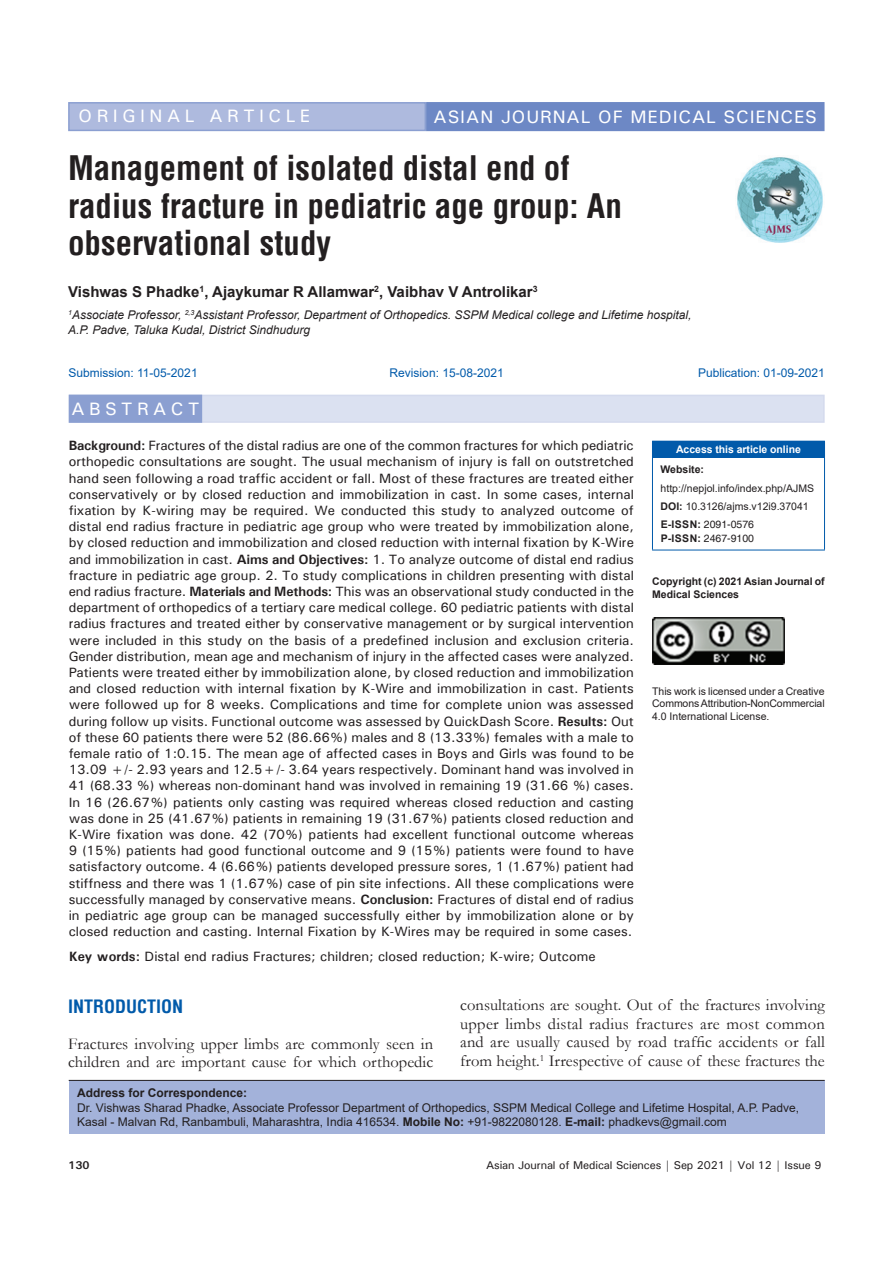
<style>
.page{position:relative;width:893px;height:1263px;background:#fff}
.page>*{position:absolute;margin:0;border:0;box-sizing:border-box;transform-origin:0 0}
.AT{font:700 condensed 33px/37.5px "Helvetica";color:#231f20}
.AH{font:500 18px "Univers";letter-spacing:.05em;color:#fff}
.AH-2{font:500 18px "Univers";letter-spacing:.25em;color:#fff}
.t1{font:700 condensed 18px "Helvetica";color:#015aaa}
.ABSH{font:500 18px "Univers";letter-spacing:.25em;color:#fff}
.TX{font:16.5px/18.8px "Garamond";color:#231f20}
.AU{font:700 15px "Helvetica";color:#231f20}
.ABS{font:500 13.5px/16.2px "Univers";color:#231f20;text-align:justify}
.KWD{font:500 13.5px "Univers";color:#231f20}
.ADD{font:12px/14.4px "Arial";color:#231f20}
.AFF{font:italic 12px/14.4px "Arial";color:#231f20}
.HIS{font:12px "Arial";color:#015aaa}
.t2{font:500 11.25px "Univers";letter-spacing:-.01em;color:#231f20}
.t3{font:700 11.25px "Univers";color:#231f20}
.License{font:10.5px/12.6px "Arial";letter-spacing:-.01em;color:#231f20;text-align:justify}
.License-2{font:700 10.5px/12.6px "Arial";color:#231f20}
.Web{font:10.5px/18.8px "Arial";color:#231f20}
.ISSN{font:10.5px/14.2px "Helvetica";color:#231f20}
.DOI{font:10.5px "Arial";color:#231f20}
.t4{font:700 10.5px "Arial";letter-spacing:-.005em;color:#fff}
.s1{font-weight:700}
</style>
<div class="page">
<img style="left:737px;top:157px;width:86px;height:86px">
<div style="left:69px;top:1081px;width:756px;height:53px;background:#a3b2da"></div>
<hr style="left:69px;top:1080px;width:756px;height:1px;background:#231f20">
<div style="left:69px;top:395px;width:756px;height:28px;background:#dbe1f1"></div>
<div style="left:69px;top:395px;width:132px;height:27px;background:#8b9fd1"></div>
<div style="left:69px;top:395px;width:133px;height:28px;border:2px solid #8b9fd1"></div>
<div style="left:652px;top:441px;width:172px;height:16px;background:#015aaa"></div>
<svg style="left:824px;top:441px;width:1px;height:16px"></svg>
<hr style="left:652px;top:458px;width:1px;height:92px;background:#015aaa">
<hr style="left:652px;top:457px;width:173px;height:1px;background:#015aaa">
<hr style="left:824px;top:458px;width:1px;height:92px;background:#015aaa">
<hr style="left:652px;top:550px;width:173px;height:1px;background:#015aaa">
<img style="left:652px;top:618px;width:132px;height:46px">
<div style="left:69px;top:103px;width:356px;height:27px;background:#aebade"></div>
<div style="left:68px;top:102px;width:358px;height:29px;border:2px solid #8b9fd1"></div>
<div style="left:427px;top:103px;width:397px;height:27px;background:#6d88c5"></div>
<div style="left:426px;top:102px;width:398px;height:29px;border:2px solid #6d88c5"></div>
<p class="AH-2" style="left:79px;top:105px;width:233px">ORIGINAL ARTICLE</p>
<p class="AH" style="left:434px;top:105px;width:385px">ASIAN JOURNAL OF MEDICAL SCIENCES</p>
<p class="AT" style="left:68px;top:149px;width:555px">Management of isolated distal end of radius fracture in pediatric age group: An observational study</p>
<p class="AU" style="left:68px;top:281px;width:471px">Vishwas S Phadke<sup>1</sup>, Ajaykumar R Allamwar<sup>2</sup>, Vaibhav V Antrolikar<sup>3</sup></p>
<p class="AFF" style="left:68px;top:308px;width:625px"><sup>1</sup>Associate Professor, <sup>2,3</sup>Assistant Professor, Department of Orthopedics. SSPM Medical college and Lifetime hospital,<br>A.P. Padve, Taluka Kudal, District Sindhudurg</p>
<p class="HIS" style="left:68px;top:364px;width:131px">Submission: 11-05-2021</p>
<p class="HIS" style="left:390px;top:364px;width:116px">Revision: 15-08-2021</p>
<p class="HIS" style="left:698px;top:364px;width:128px">Publication: 01-09-2021</p>
<p class="ABSH" style="left:72px;top:397px;width:129px">ABSTRACT</p>
<p class="ABS" style="left:69px;top:437px;width:567px"><span class="s1">Background:</span> Fractures of the distal radius are one of the common fractures for which pediatric orthopedic consultations are sought. The usual mechanism of injury is fall on outstretched hand seen following a road traffic accident or fall. Most of these fractures are treated either conservatively or by closed reduction and immobilization in cast. In some cases, internal fixation by K-wiring may be required. We conducted this study to analyzed outcome of distal end radius fracture in pediatric age group who were treated by immobilization alone, by closed reduction and immobilization and closed reduction with internal fixation by K-Wire and immobilization in cast. <span class="s1">Aims and Objectives:</span> 1. To analyze outcome of distal end radius fracture in pediatric age group. 2. To study complications in children presenting with distal end radius fracture. <span class="s1">Materials and Methods:</span> This was an observational study conducted in the department of orthopedics of a tertiary care medical college. 60 pediatric patients with distal radius fractures and treated either by conservative management or by surgical intervention were included in this study on the basis of a predefined inclusion and exclusion criteria.<br>Gender distribution, mean age and mechanism of injury in the affected cases were analyzed.<br>Patients were treated either by immobilization alone, by closed reduction and immobilization and closed reduction with internal fixation by K-Wire and immobilization in cast. Patients were followed up for 8 weeks. Complications and time for complete union was assessed during follow up visits. Functional outcome was assessed by QuickDash Score. <span class="s1">Results:</span> Out of these 60 patients there were 52 (86.66%) males and 8 (13.33%) females with a male to female ratio of 1:0.15. The mean age of affected cases in Boys and Girls was found to be 13.09 +/- 2.93 years and 12.5+/- 3.64 years respectively. Dominant hand was involved in 41 (68.33 %) whereas non-dominant hand was involved in remaining 19 (31.66 %) cases.<br>In 16 (26.67%) patients only casting was required whereas closed reduction and casting was done in 25 (41.67%) patients in remaining 19 (31.67%) patients closed reduction and K-Wire fixation was done. 42 (70%) patients had excellent functional outcome whereas 9 (15%) patients had good functional outcome and 9 (15%) patients were found to have satisfactory outcome. 4 (6.66%) patients developed pressure sores, 1 (1.67%) patient had stiffness and there was 1 (1.67%) case of pin site infections. All these complications were successfully managed by conservative means. <span class="s1">Conclusion:</span> Fractures of distal end of radius in pediatric age group can be managed successfully either by immobilization alone or by closed reduction and casting. Internal Fixation by K-Wires may be required in some cases.</p>
<p class="KWD" style="left:69px;top:947px;width:529px"><span class="s1">Key words:</span> Distal end radius Fractures; children; closed reduction; K-wire; Outcome</p>
<p class="t4" style="left:676px;top:442px;width:126px">Access this article online</p>
<p class="Web" style="left:661px;top:460px;width:155px"><span class="s1">Website: </span>http://nepjol.info/index.php/AJMS</p>
<p class="DOI" style="left:661px;top:499px;width:150px"><span class="s1">DOI:</span> 10.3126/ajms.v12i9.37041</p>
<p class="ISSN" style="left:661px;top:517px;width:95px"><span class="s1">E-ISSN:</span> 2091-0576<br><span class="s1">P-ISSN:</span> 2467-9100</p>
<p class="License-2" style="left:652px;top:575px;width:174px">Copyright (c) 2021 Asian Journal of<br>Medical Sciences</p>
<p class="License" style="left:652px;top:685px;width:174px">This work is licensed under a Creative Commons Attribution-NonCommercial 4.0 International License.</p>
<h1 class="t1" style="left:68px;top:994px;width:117px">INTRODUCTION</h1>
<p class="TX" style="left:68px;top:1034px;width:366px">Fractures involving upper limbs are commonly seen in children and are important cause for which orthopedic</p>
<p class="TX" style="left:460px;top:995px;width:366px;text-align:justify">consultations are sought. Out of the fractures involving upper limbs distal radius fractures are most common and are usually caused by road traffic accidents or fall from height.<sup>1</sup> Irrespective of cause of these fractures the</p>
<p class="ADD" style="left:77px;top:1086px;width:723px"><span class="s1">Address for Correspondence:<br></span>Dr. Vishwas Sharad Phadke, Associate Professor Department of Orthopedics, SSPM Medical College and Lifetime Hospital, A.P. Padve,<br>Kasal - Malvan Rd, Ranbambuli, Maharashtra, India 416534. <span class="s1">Mobile No:</span> +91-9822080128. <span class="s1">E-mail:</span> phadkevs@gmail.com</p>
<p class="t3" style="left:68px;top:1158px;width:23px">130</p>
<p class="t2" style="left:486px;top:1157px;width:337px">Asian Journal of Medical Sciences | Sep 2021 | Vol 12 | Issue 9</p>
</div>
